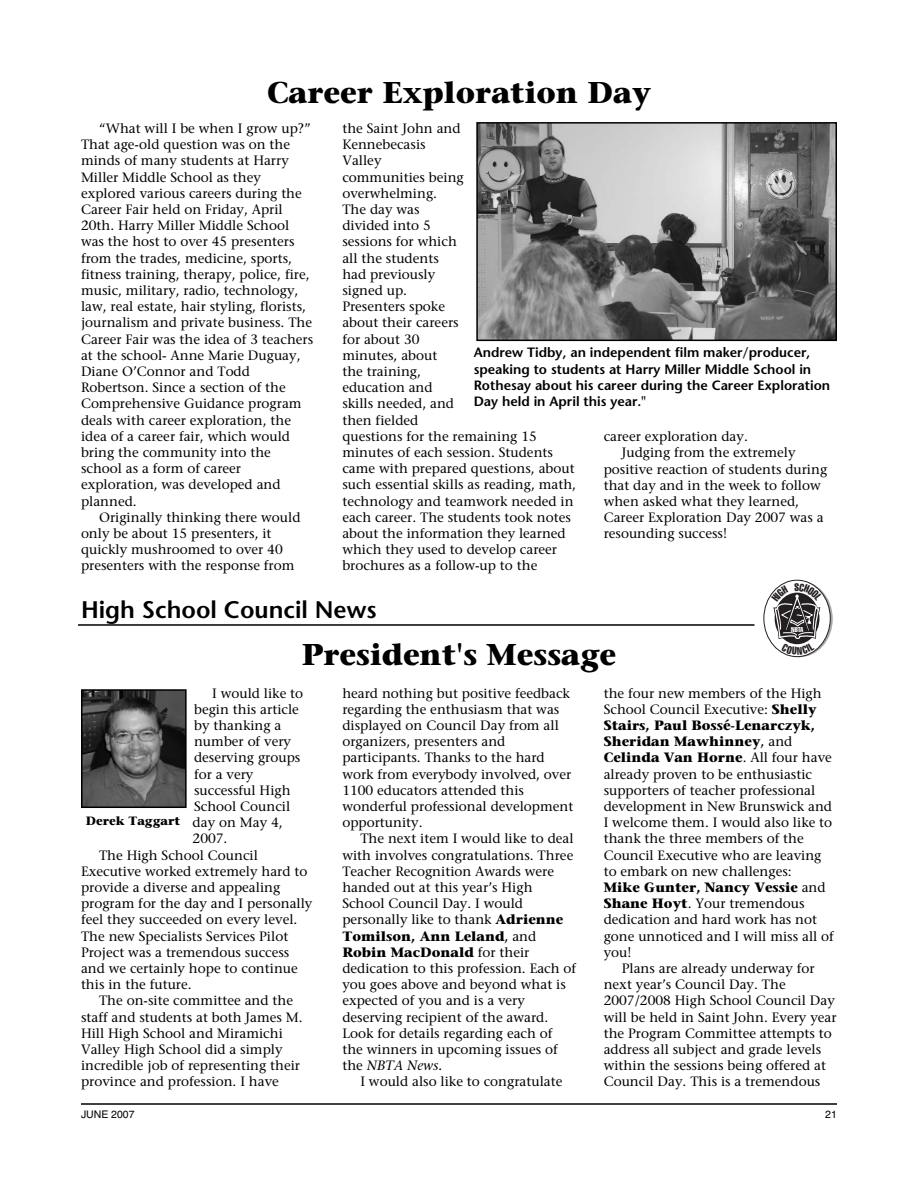
<style>
.page{position:relative;width:918px;height:1188px;background:#fff}
.page>*{position:absolute;margin:0;border:0;box-sizing:border-box;transform-origin:0 0}
.t1{font:700 30px "Stone Serif";color:#000}
.t2{font:600 24px "Stone Sans";color:#000}
.t3{font:13.5px/16.2px "Stone Serif";color:#000}
.t4{font:600 13.5px/16.2px "Stone Sans";color:#000}
.t5{font:700 12px "Stone Serif";color:#000}
.t6{font:10.5px "Helvetica";color:#000}
.t7{font:extra-condensed 6.9px "Helvetica";color:#fff}
.s1{font-weight:700}
.s2{font-weight:600}
.s3{font-style:italic}
</style>
<div class="page">
<hr style="left:81px;top:1103px;width:756px;height:2px;background:#000">
<svg style="left:766px;top:581px;width:67px;height:76px"></svg>
<div style="left:764px;top:580px;width:66px;height:77px;background:#fff;border-radius:50%"></div>
<div style="left:764px;top:580px;width:67px;height:77px;border:1px solid #231f20;border-radius:50%"></div>
<hr style="left:78px;top:624px;width:676px;height:2px;background:#000">
<img style="left:479px;top:125px;width:355px;height:213px">
<div style="left:476px;top:122px;width:361px;height:219px;border:2px solid #000"></div>
<img style="left:84px;top:692px;width:100px;height:113px">
<div style="left:81px;top:689px;width:106px;height:119px;border:2px solid #000"></div>
<svg style="left:771px;top:583px;width:51px;height:72px"></svg>
<h1 class="t1" style="left:267px;top:81px;width:385px">Career Exploration Day</h1>
<p class="t3" style="left:81px;top:122px;width:234px;text-indent:18px">“What will I be when I grow up?”<br>That age-old question was on the minds of many students at Harry<br>Miller Middle School as they explored various careers during the<br>Career Fair held on Friday, April<br>20th. Harry Miller Middle School was the host to over 45 presenters from the trades, medicine, sports, fitness training, therapy, police, fire, music, military, radio, technology, law, real estate, hair styling, florists, journalism and private business. The<br>Career Fair was the idea of 3 teachers at the school- Anne Marie Duguay,<br>Diane O’Connor and Todd<br>Robertson. Since a section of the<br>Comprehensive Guidance program deals with career exploration, the idea of a career fair, which would bring the community into the school as a form of career exploration, was developed and planned.</p>
<p class="t3" style="left:81px;top:510px;width:221px;text-indent:18px">Originally thinking there would only be about 15 presenters, it quickly mushroomed to over 40 presenters with the response from</p>
<p class="t3" style="left:342px;top:122px;width:235px">the Saint John and<br>Kennebecasis<br>Valley<br>communities being<br>overwhelming.<br>The day was<br>divided into 5<br>sessions for which<br>all the students<br>had previously<br>signed up.<br>Presenters spoke<br>about their careers<br>for about 30<br>minutes, about<br>the training,<br>education and<br>skills needed, and<br>then fielded<br>questions for the remaining 15 minutes of each session. Students came with prepared questions, about such essential skills as reading, math, technology and teamwork needed in each career. The students took notes about the information they learned which they used to develop career brochures as a follow-up to the</p>
<p class="t4" style="left:474px;top:346px;width:358px">Andrew Tidby, an independent film maker/producer, speaking to students at Harry Miller Middle School in Rothesay about his career during the Career Exploration Day held in April this year."</p>
<p class="t3" style="left:604px;top:430px;width:146px">career exploration day.</p>
<p class="t3" style="left:622px;top:446px;width:175px">Judging from the extremely</p>
<p class="t3" style="left:604px;top:462px;width:225px">positive reaction of students during</p>
<p class="t3" style="left:604px;top:478px;width:219px">that day and in the week to follow</p>
<p class="t3" style="left:604px;top:495px;width:197px">when asked what they learned,</p>
<p class="t3" style="left:604px;top:511px;width:221px">Career Exploration Day 2007 was a</p>
<p class="t3" style="left:604px;top:527px;width:125px">resounding success!</p>
<h2 class="t2" style="left:81px;top:600px;width:297px">High School Council News</h2>
<h1 class="t1" style="left:302px;top:643px;width:316px">President's Message</h1>
<p class="t7" style="left:791px;top:627px;width:14px">NBTA</p>
<p class="t3" style="left:212px;top:686px;width:93px">I would like to</p>
<p class="t3" style="left:194px;top:702px;width:106px">begin this article</p>
<p class="t3" style="left:194px;top:719px;width:89px">by thanking a</p>
<p class="t3" style="left:194px;top:735px;width:99px">number of very</p>
<p class="t3" style="left:194px;top:751px;width:108px">deserving groups</p>
<p class="t3" style="left:194px;top:767px;width:61px">for a very</p>
<p class="t3" style="left:194px;top:783px;width:98px">successful High</p>
<p class="t3" style="left:194px;top:800px;width:98px">School Council</p>
<p class="t3" style="left:193px;top:816px;width:92px">day on May 4,</p>
<p class="t3" style="left:193px;top:832px;width:36px">2007.</p>
<p class="t3" style="left:99px;top:848px;width:160px">The High School Council</p>
<p class="t3" style="left:81px;top:864px;width:228px">Executive worked extremely hard to</p>
<p class="t3" style="left:81px;top:881px;width:201px">provide a diverse and appealing</p>
<p class="t3" style="left:81px;top:897px;width:233px">program for the day and I personally</p>
<p class="t3" style="left:81px;top:913px;width:218px">feel they succeeded on every level.</p>
<p class="t3" style="left:81px;top:929px;width:209px">The new Specialists Services Pilot</p>
<p class="t3" style="left:81px;top:945px;width:210px">Project was a tremendous success</p>
<p class="t3" style="left:81px;top:962px;width:218px">and we certainly hope to continue</p>
<p class="t3" style="left:81px;top:978px;width:112px">this in the future.</p>
<p class="t3" style="left:99px;top:994px;width:196px">The on-site committee and the</p>
<p class="t3" style="left:81px;top:1010px;width:223px">staff and students at both James M.</p>
<p class="t3" style="left:81px;top:1026px;width:203px">Hill High School and Miramichi</p>
<p class="t3" style="left:81px;top:1043px;width:203px">Valley High School did a simply</p>
<p class="t3" style="left:81px;top:1059px;width:221px">incredible job of representing their</p>
<p class="t3" style="left:81px;top:1075px;width:199px">province and profession. I have</p>
<p class="t5" style="left:86px;top:816px;width:96px">Derek Taggart</p>
<p class="t3" style="left:342px;top:686px;width:233px">heard nothing but positive feedback regarding the enthusiasm that was displayed on Council Day from all organizers, presenters and participants. Thanks to the hard work from everybody involved, over<br>1100 educators attended this wonderful professional development opportunity.</p>
<p class="t3" style="left:342px;top:832px;width:235px;text-indent:18px">The next item I would like to deal with involves congratulations. Three<br>Teacher Recognition Awards were handed out at this year’s High<br>School Council Day. I would personally like to thank <span class="s1">Adrienne<br>Tomilson, Ann Leland</span><span class="s2">,</span> and<br><span class="s1">Robin MacDonald</span> for their dedication to this profession. Each of you goes above and beyond what is expected of you and is a very deserving recipient of the award.<br>Look for details regarding each of the winners in upcoming issues of the <span class="s3">NBTA News.</span></p>
<p class="t3" style="left:360px;top:1075px;width:204px">I would also like to congratulate</p>
<p class="t3" style="left:604px;top:686px;width:232px">the four new members of the High<br>School Council Executive: <span class="s1">Shelly<br>Stairs, Paul Bossé-Lenarczyk,<br>Sheridan Mawhinney</span><span class="s2">,</span> and<br><span class="s1">Celinda Van Horne</span>. All four have already proven to be enthusiastic supporters of teacher professional development in New Brunswick and<br>I welcome them. I would also like to thank the three members of the<br>Council Executive who are leaving to embark on new challenges:<br><span class="s1">Mike Gunter, Nancy Vessie</span> and<br><span class="s1">Shane Hoyt</span>. Your tremendous dedication and hard work has not gone unnoticed and I will miss all of you!</p>
<p class="t3" style="left:604px;top:962px;width:234px;text-indent:18px">Plans are already underway for next year’s Council Day. The 2007/2008 High School Council Day will be held in Saint John. Every year the Program Committee attempts to address all subject and grade levels within the sessions being offered at Council Day. This is a tremendous</p>
<p class="t6" style="left:81px;top:1110px;width:55px">JUNE 2007</p>
<p class="t6" style="left:825px;top:1110px;width:13px">21</p>
</div>
